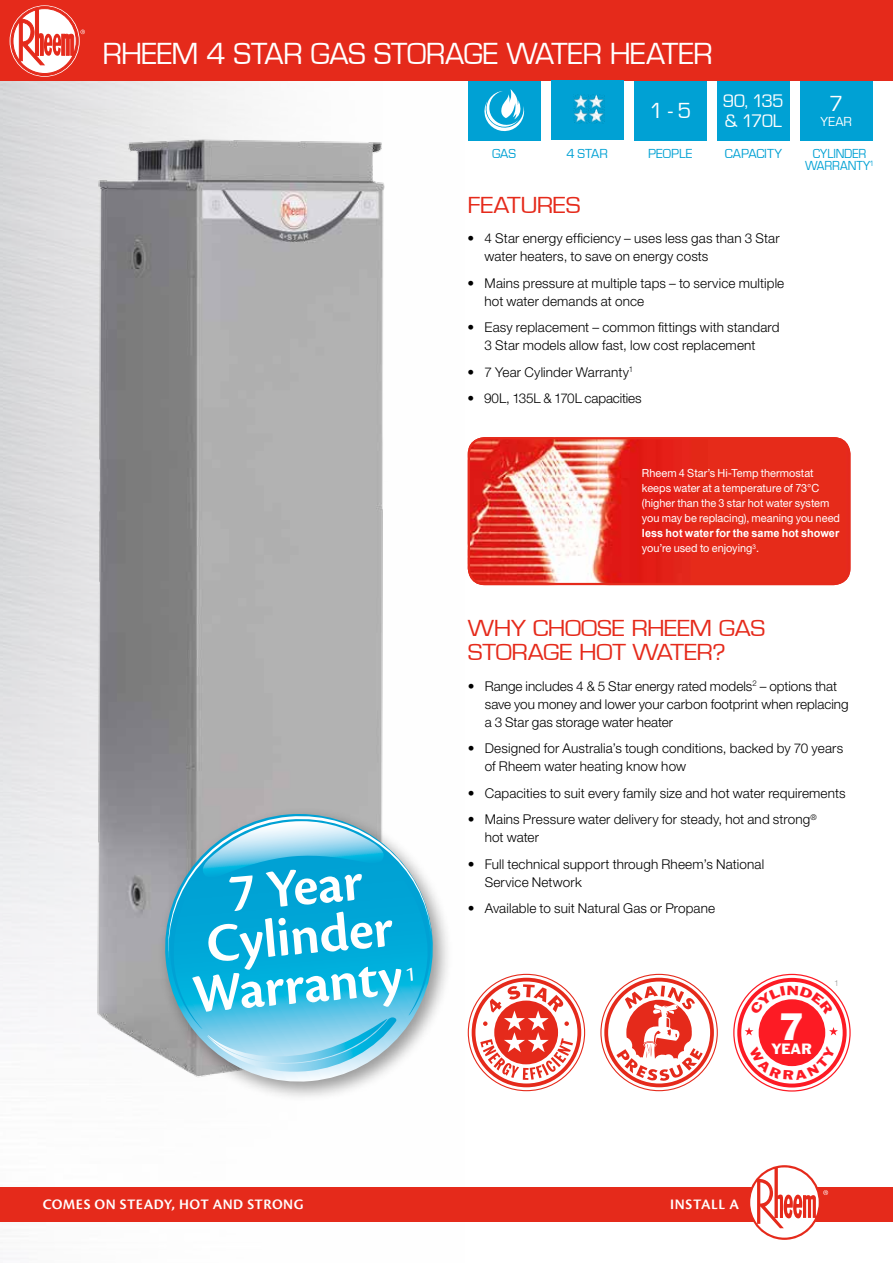
<style>
.page{position:relative;width:893px;height:1263px;background:#fff}
.page>*{position:absolute;margin:0;border:0;box-sizing:border-box;transform-origin:0 0}
.t1{font:600 56.25px/48.9px "Cronos Pro";color:#fff;text-align:center}
.t2{font:35.55px "Franklin Gothic BT";color:#fff}
.t3{font:31.5px "Eurostile";letter-spacing:-.02em;color:#fff}
.t4{font:24px/24px "Eurostile";letter-spacing:-.015em;color:#e52a1b;scale:1.1 1}
.t5{font:22.5px "Eurostile";color:#fff}
.t6{font:18.75px/19.5px "Eurostile";letter-spacing:-.045em;color:#fff}
.t7{font:600 15px "Cronos Pro";letter-spacing:.035em;color:#fff}
.t8{font:13.65px "Franklin Gothic BT";color:#fff}
.t9{font:300 13.5px/18px "Helvetica Neue";letter-spacing:.01em;color:#000}
.t10{font:300 13.5px "Helvetica Neue";letter-spacing:-.01em;color:#000}
.t11{font:13.5px "Eurostile";color:#00a1d4}
.t12{font:13.5px/12px "Eurostile";color:#00a1d4;text-align:center;scale:.93 1}
.t13{font:13.5px "Eurostile";color:#fff}
.t14{font:11.25px/15px "Helvetica Neue";color:#fff}
.t15{font:700 11.25px "Arial";letter-spacing:.005em;color:#fff}
.t16{font:300 8.25px "Helvetica Neue";color:#9d9d9c;scale:1.06 1}
</style>
<div class="page">
<img style="left:0;top:81px;width:468px;height:1178px">
<div style="left:0;top:0;width:893px;height:81px;background:#e52a1b"></div>
<div style="left:0;top:1187px;width:893px;height:34px;background:#e52a1b"></div>
<svg style="left:748px;top:1165px;width:80px;height:75px"></svg>
<img style="left:65px;top:97px;width:348px;height:1003px">
<div style="left:634px;top:81px;width:73px;height:59px;background:#00a1d4"></div>
<div style="left:717px;top:81px;width:73px;height:59px;background:#00a1d4"></div>
<div style="left:801px;top:81px;width:72px;height:59px;background:#00a1d4"></div>
<div style="left:468px;top:81px;width:72px;height:59px;background:#00a1d4"></div>
<svg style="left:484px;top:89px;width:41px;height:43px"></svg>
<svg style="left:10px;top:6px;width:75px;height:70px"></svg>
<div style="left:157px;top:806px;width:296px;height:296px;background:#000;opacity:.4"></div>
<svg style="left:159px;top:814px;width:280px;height:273px"></svg>
<svg style="left:468px;top:974px;width:117px;height:117px"></svg>
<svg style="left:600px;top:974px;width:118px;height:117px"></svg>
<img style="left:468px;top:437px;width:382px;height:148px">
<div style="left:468px;top:437px;width:382px;height:148px;border:2px solid #e52a1b;border-radius:16px"></div>
<div style="left:551px;top:80px;width:73px;height:60px;background:#00a1d4"></div>
<img style="left:574px;top:110px;width:30px;height:13px">
<img style="left:574px;top:94px;width:30px;height:16px">
<svg style="left:163px;top:810px;width:271px;height:265px"></svg>
<svg style="left:733px;top:974px;width:118px;height:117px"></svg>
<h3 class="t3" style="left:103px;top:36px;width:167px">RHEEM 4 STAR</h3>
<h3 class="t3" style="left:311px;top:36px;width:100px">GAS STORAGE</h3>
<h3 class="t3" style="left:506px;top:36px;width:47px">WATER</h3>
<h3 class="t3" style="left:610px;top:36px;width:38px">HEATER</h3>
<p class="t11" style="left:492px;top:146px;width:17px">GAS</p>
<p class="t11" style="left:566px;top:146px;width:28px">4 STAR</p>
<h3 class="t5" style="left:649px;top:99px;width:43px">1 - 5</h3>
<p class="t11" style="left:648px;top:146px;width:46px">PEOPLE</p>
<h3 class="t6" style="left:723px;top:92px;width:63px">90, 135 &amp; 170L</h3>
<p class="t11" style="left:725px;top:146px;width:59px">CAPACITY</p>
<h3 class="t4" style="left:468px;top:193px;width:104px">FEATURES</h3>
<p class="t9" style="left:485px;top:229px;width:297px;text-indent:-17px">• 4 Star energy efficiency – uses less gas than 3 Star water heaters, to save on energy costs</p>
<p class="t9" style="left:485px;top:274px;width:301px;text-indent:-17px">• Mains pressure at multiple taps – to service multiple hot water demands at once</p>
<p class="t9" style="left:468px;top:318px;width:313px;text-align:center">• Easy replacement – common fittings with standard<br>3 Star models allow fast, low cost replacement</p>
<p class="t9" style="left:468px;top:363px;width:167px">• 7 Year Cylinder Warranty<sup>1</sup></p>
<p class="t10" style="left:468px;top:390px;width:176px">• 90L, 135L &amp; 170L capacities</p>
<h3 class="t5" style="left:829px;top:91px;width:15px">7</h3>
<p class="t13" style="left:821px;top:114px;width:33px">YEAR</p>
<p class="t12" style="left:805px;top:148px;width:75px">CYLINDER<br>WARRANTY<sup>1</sup></p>
<h1 class="t1" style="left:182px;top:873px;width:212px;rotate:-5deg">7 Year<br>Cylinder<br>Warranty</h1>
<p class="t14" style="left:642px;top:466px;width:200px">Rheem 4 Star’s Hi-Temp thermostat keeps water at a temperature of 73°C (higher than the 3 star hot water system you may be replacing), meaning you need</p>
<p class="t15" style="left:642px;top:526px;width:199px">less hot water for the same hot shower</p>
<p class="t14" style="left:642px;top:541px;width:119px">you’re used to enjoying<sup>3</sup>.</p>
<h3 class="t4" style="left:468px;top:616px;width:272px">WHY CHOOSE RHEEM GAS<br>STORAGE HOT WATER?</h3>
<p class="t9" style="left:485px;top:677px;width:365px;text-indent:-17px">• Range includes 4 &amp; 5 Star energy rated models<sup>2</sup> – options that save you money and lower your carbon footprint when replacing a 3 Star gas storage water heater</p>
<p class="t9" style="left:485px;top:739px;width:360px;text-indent:-17px">• Designed for Australia’s tough conditions, backed by 70 years of Rheem water heating know how</p>
<p class="t9" style="left:468px;top:783px;width:379px">• Capacities to suit every family size and hot water requirements</p>
<p class="t9" style="left:485px;top:810px;width:334px;text-indent:-17px">• Mains Pressure water delivery for steady, hot and strong<sup>® </sup>hot water</p>
<p class="t9" style="left:485px;top:855px;width:281px;text-indent:-17px">• Full technical support through Rheem’s National<br>Service Network</p>
<p class="t9" style="left:468px;top:899px;width:249px">• Available to suit Natural Gas or Propane</p>
<h2 class="t2" style="left:779px;top:1005px;width:27px">7</h2>
<p class="t8" style="left:772px;top:1040px;width:41px">YEAR</p>
<p class="t16" style="left:834px;top:978px;width:6px">1</p>
<p class="t7" style="left:43px;top:1196px;width:262px">COMES ON STEADY, HOT AND STRONG</p>
<p class="t7" style="left:670px;top:1196px;width:70px">INSTALL A</p>
</div>
